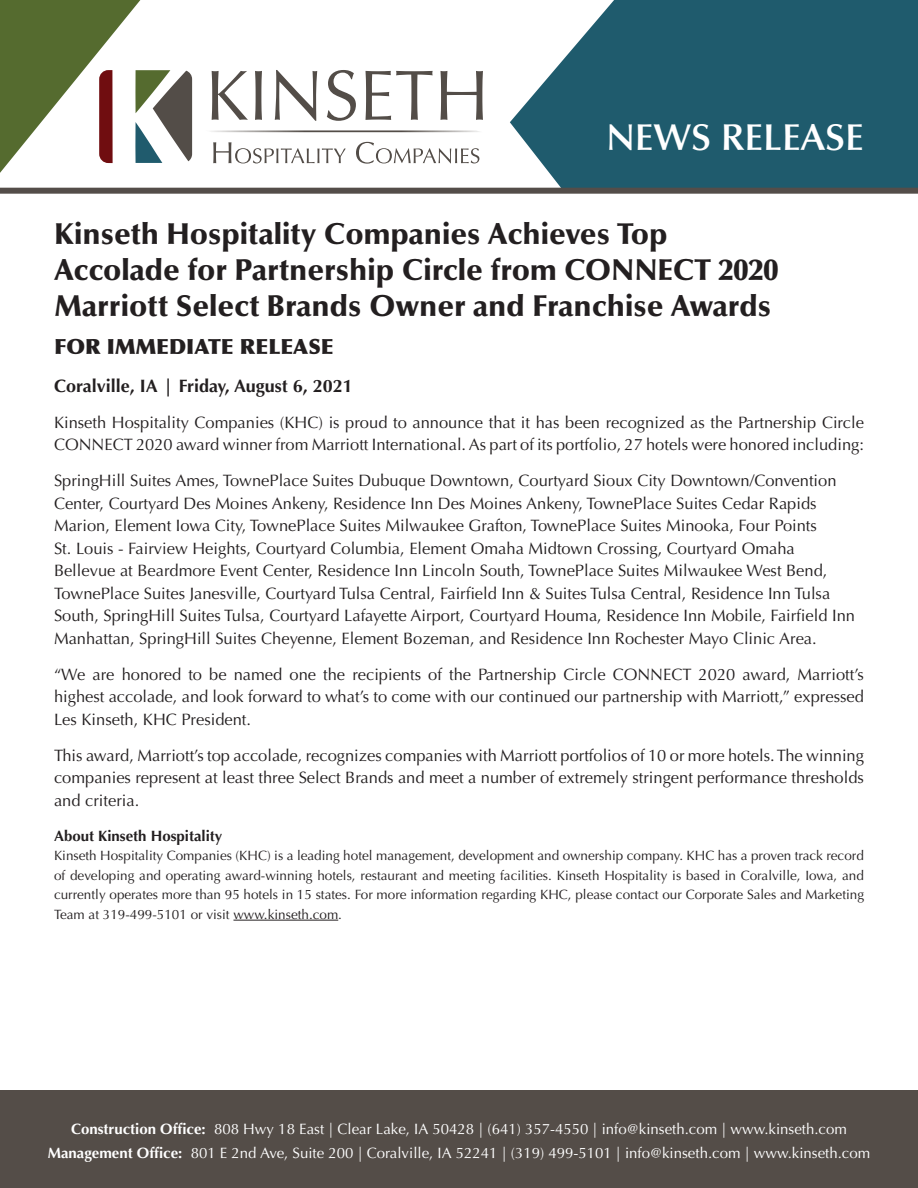
<style>
.page{position:relative;width:918px;height:1188px;background:#fff}
.page>*{position:absolute;margin:0;border:0;box-sizing:border-box;transform-origin:0 0}
.t1{font:600 37.5px "Optima";color:#fff}
.t2{font:900 30px/36px "Optima";color:#231f20}
.t3{font:900 21px "Optima";color:#231f20}
.t4{font:700 18px "Optima";color:#231f20}
.t5{font:16.5px/22.5px "Optima";color:#231f20}
.t6{font:15px/24px "Optima";color:#fff;text-align:center}
.t7{font:700 15px "Optima";color:#231f20}
.t8{font:13.5px/19.5px "Optima";color:#231f20;text-align:justify}
.s1{font-weight:700}
</style>
<div class="page">
<svg style="left:510px;top:0;width:408px;height:188px;background:#366c7c"></svg>
<div style="left:0;top:188px;width:918px;height:6px;background:#544d49"></div>
<svg style="left:213px;top:142px;width:266px;height:22px"></svg>
<svg style="left:212px;top:70px;width:271px;height:51px"></svg>
<svg style="left:211px;top:130px;width:269px;height:2px"></svg>
<svg style="left:0;top:0;width:192px;height:173px"></svg>
<div style="left:0;top:1090px;width:918px;height:98px;background:#544d48"></div>
<hr style="left:233px;top:920px;width:105px;height:1px;background:#231f20">
<h1 class="t1" style="left:606px;top:115px;width:259px">NEWS RELEASE</h1>
<p class="t2" style="left:54px;top:216px;width:726px">Kinseth Hospitality Companies Achieves Top<br>Accolade for Partnership Circle from CONNECT 2020<br>Marriott Select Brands Owner and Franchise Awards</p>
<p class="t3" style="left:54px;top:334px;width:281px">FOR IMMEDIATE RELEASE</p>
<p class="t4" style="left:54px;top:375px;width:300px">Coralville, IA | Friday, August 6, 2021</p>
<p class="t5" style="left:54px;top:411px;width:812px">Kinseth Hospitality Companies (KHC) is proud to announce that it has been recognized as the Partnership Circle<br>CONNECT 2020 award winner from Marriott International. As part of its portfolio, 27 hotels were honored including:</p>
<p class="t5" style="left:54px;top:470px;width:803px">SpringHill Suites Ames, TownePlace Suites Dubuque Downtown, Courtyard Sioux City Downtown/Convention Center, Courtyard Des Moines Ankeny, Residence Inn Des Moines Ankeny, TownePlace Suites Cedar Rapids Marion, Element Iowa City, TownePlace Suites Milwaukee Grafton, TownePlace Suites Minooka, Four Points<br>St. Louis - Fairview Heights, Courtyard Columbia, Element Omaha Midtown Crossing, Courtyard Omaha Bellevue at Beardmore Event Center, Residence Inn Lincoln South, TownePlace Suites Milwaukee West Bend, TownePlace Suites Janesville, Courtyard Tulsa Central, Fairfield Inn &amp; Suites Tulsa Central, Residence Inn Tulsa South, SpringHill Suites Tulsa, Courtyard Lafayette Airport, Courtyard Houma, Residence Inn Mobile, Fairfield Inn Manhattan, SpringHill Suites Cheyenne, Element Bozeman, and Residence Inn Rochester Mayo Clinic Area.</p>
<p class="t5" style="left:54px;top:663px;width:811px;text-align:justify">“We are honored to be named one the recipients of the Partnership Circle CONNECT 2020 award, Marriott’s highest accolade, and look forward to what’s to come with our continued our partnership with Marriott,” expressed Les Kinseth, KHC President.</p>
<p class="t5" style="left:54px;top:744px;width:812px;text-align:justify">This award, Marriott’s top accolade, recognizes companies with Marriott portfolios of 10 or more hotels. The winning companies represent at least three Select Brands and meet a number of extremely stringent performance thresholds and criteria.</p>
<p class="t7" style="left:54px;top:827px;width:170px">About Kinseth Hospitality</p>
<p class="t8" style="left:54px;top:846px;width:812px">Kinseth Hospitality Companies (KHC) is a leading hotel management, development and ownership company. KHC has a proven track record of developing and operating award-winning hotels, restaurant and meeting facilities. Kinseth Hospitality is based in Coralville, Iowa, and currently operates more than 95 hotels in 15 states. For more information regarding KHC, please contact our Corporate Sales and Marketing Team at 319-499-5101 or visit www.kinseth.com.</p>
<p class="t6" style="left:48px;top:1117px;width:824px"><span class="s1">Construction Office:</span> 808 Hwy 18 East | Clear Lake, IA 50428 | (641) 357-4550 | info@kinseth.com | www.kinseth.com<br><span class="s1">Management Office:</span> 801 E 2nd Ave, Suite 200 | Coralville, IA 52241 | (319) 499-5101 | info@kinseth.com | www.kinseth.com</p>
</div>
